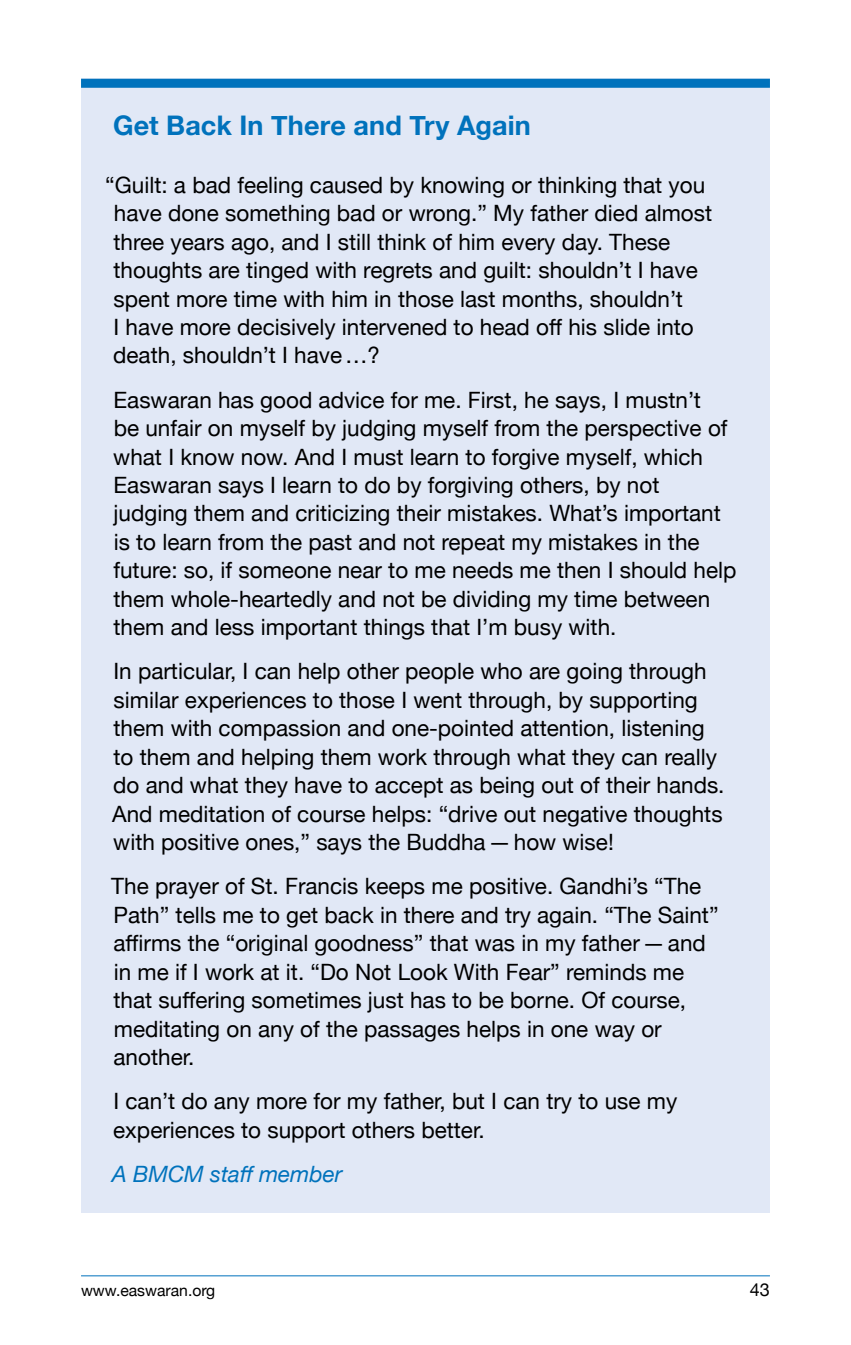
<style>
.page{position:relative;width:851px;height:1345px;background:#fff}
.page>*{position:absolute;margin:0;border:0;box-sizing:border-box;transform-origin:0 0}
.t1{font:700 27px "Helvetica Neue";letter-spacing:.005em;color:#0072bc}
.t2{font:22.5px/28.3px "Helvetica Neue";color:#000}
.t3{font:italic 22.5px "Helvetica Neue";color:#0072bc}
.t4{font:18px "Helvetica Neue";color:#000}
.t5{font:15.75px "Helvetica Neue";color:#000}
</style>
<div class="page">
<hr style="left:81px;top:1275px;width:689px;height:1px;background:#0072bc">
<div style="left:81px;top:79px;width:689px;height:1134px;background:#e1e8f6"></div>
<div style="left:81px;top:79px;width:689px;height:9px;background:#0072bc"></div>
<p class="t1" style="left:113px;top:109px;width:419px">Get Back In There and Try Again</p>
<p class="t2" style="left:113px;top:170px;width:600px;text-indent:-8px">“Guilt: a bad feeling caused by knowing or thinking that you have done something bad or wrong.” My father died almost three years ago, and I still think of him every day. These thoughts are tinged with regrets and guilt: shouldn’t I have spent more time with him in those last months, shouldn’t<br>I have more decisively intervened to head off his slide into death, shouldn’t I have…?</p>
<p class="t2" style="left:113px;top:385px;width:624px">Easwaran has good advice for me. First, he says, I mustn’t<br>be unfair on myself by judging myself from the perspective of what I know now. And I must learn to forgive myself, which Easwaran says I learn to do by forgiving others, by not judging them and criticizing their mistakes. What’s important is to learn from the past and not repeat my mistakes in the future: so, if someone near to me needs me then I should help them whole-heartedly and not be dividing my time between them and less important things that I’m busy with.</p>
<p class="t2" style="left:112px;top:657px;width:614px">In particular, I can help other people who are going through similar experiences to those I went through, by supporting them with compassion and one-pointed attention, listening to them and helping them work through what they can really do and what they have to accept as being out of their hands.<br>And meditation of course helps: “drive out negative thoughts with positive ones,” says the Buddha—how wise!</p>
<p class="t2" style="left:111px;top:872px;width:608px">The prayer of St. Francis keeps me positive. Gandhi’s “The Path” tells me to get back in there and try again. “The Saint” affirms the “original goodness” that was in my father—and in me if I work at it. “Do Not Look With Fear” reminds me that suffering sometimes just has to be borne. Of course, meditating on any of the passages helps in one way or another.</p>
<p class="t2" style="left:113px;top:1086px;width:565px">I can’t do any more for my father, but I can try to use my experiences to support others better.</p>
<p class="t3" style="left:112px;top:1160px;width:232px">A BMCM staff member</p>
<p class="t5" style="left:81px;top:1281px;width:136px">www.easwaran.org</p>
<p class="t4" style="left:749px;top:1279px;width:22px">43</p>
</div>
